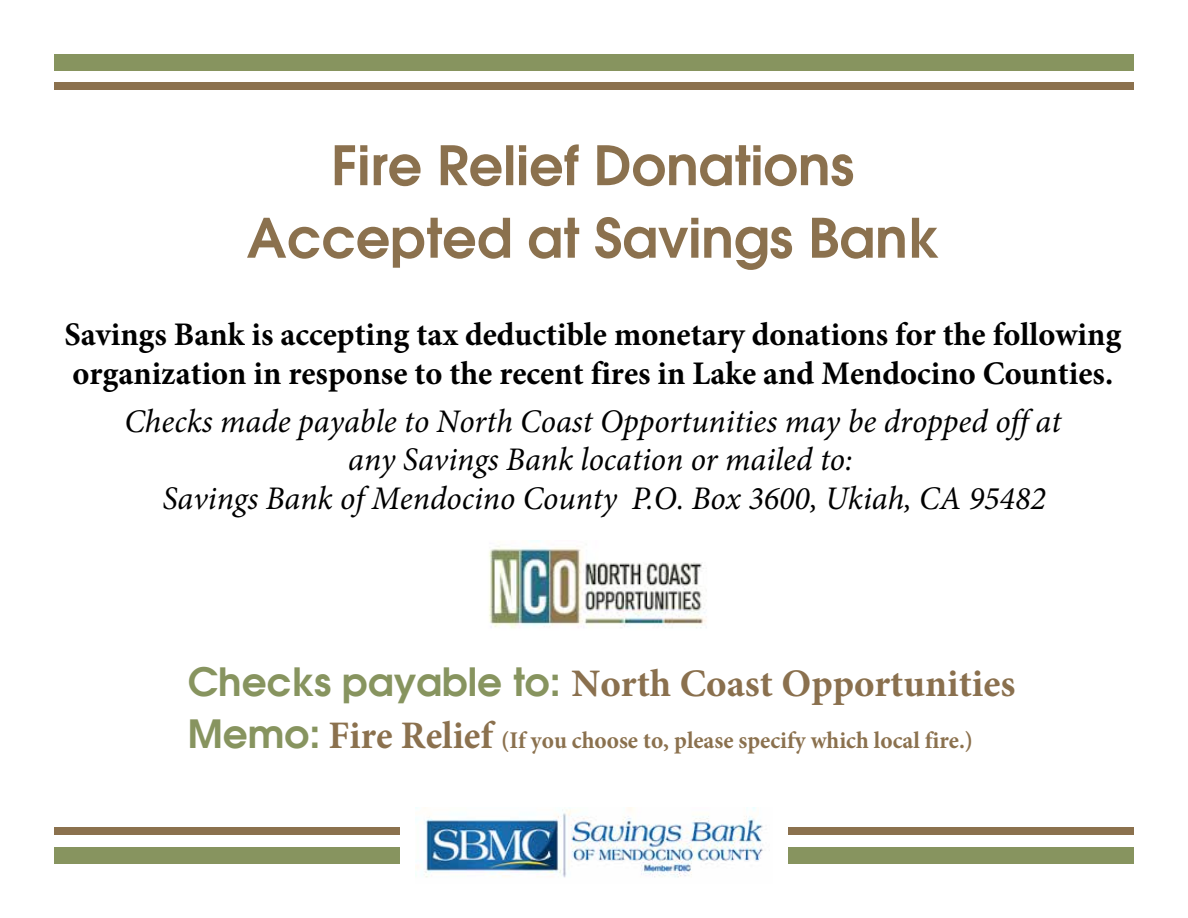
<style>
.page{position:relative;width:1188px;height:918px;background:#fff}
.page>*{position:absolute;margin:0;border:0;box-sizing:border-box;transform-origin:0 0}
.t1{font:600 54px/72.6px "Avant Garde";color:#8b714e;text-align:center}
.t2{font:700 39px "Minion Pro";color:#8a704e}
.t3{font:italic 33px "Minion Pro";color:#000}
.t4{font:700 33px/39.6px "Minion Pro";color:#000}
.t5{font:700 24px "Minion Pro";color:#8b714e}
.s1{font-family:"Avant Garde";font-weight:600;color:#87945f}
.s2{font-family:"Avant Garde";font-weight:600;font-size:39px;color:#87945f}
.s3{font-size:39px}
</style>
<div class="page">
<img style="left:416px;top:808px;width:347px;height:70px">
<div style="left:54px;top:54px;width:1080px;height:16px;background:#87945f"></div>
<div style="left:54px;top:83px;width:1080px;height:7px;background:#8b714e"></div>
<div style="left:54px;top:848px;width:345px;height:16px;background:#87945f"></div>
<div style="left:54px;top:827px;width:345px;height:8px;background:#8b714e"></div>
<div style="left:789px;top:848px;width:345px;height:16px;background:#87945f"></div>
<div style="left:789px;top:827px;width:345px;height:8px;background:#8b714e"></div>
<img style="left:489px;top:541px;width:218px;height:87px">
<h1 class="t1" style="left:247px;top:129px;width:694px">Fire Relief Donations<br>Accepted at Savings Bank</h1>
<p class="t4" style="left:64px;top:314px;width:1058px">Savings Bank is accepting tax deductible monetary donations for the following organization in response to the recent fires in Lake and Mendocino Counties.</p>
<p class="t3" style="left:124px;top:399px;width:938px">Checks made payable to North Coast Opportunities may be dropped off at</p>
<p class="t3" style="left:348px;top:437px;width:506px">any Savings Bank location or mailed to:</p>
<p class="t3" style="left:162px;top:476px;width:885px">Savings Bank of Mendocino County P.O. Box 3600, Ukiah, CA 95482</p>
<p class="t2" style="left:188px;top:656px;width:829px"><span class="s1">Checks payable to:</span> North Coast Opportunities</p>
<p class="t5" style="left:188px;top:724px;width:787px"><span class="s2">Memo:</span> <span class="s3">Fire Relief</span> (If you choose to, please specify which local fire.)</p>
</div>
